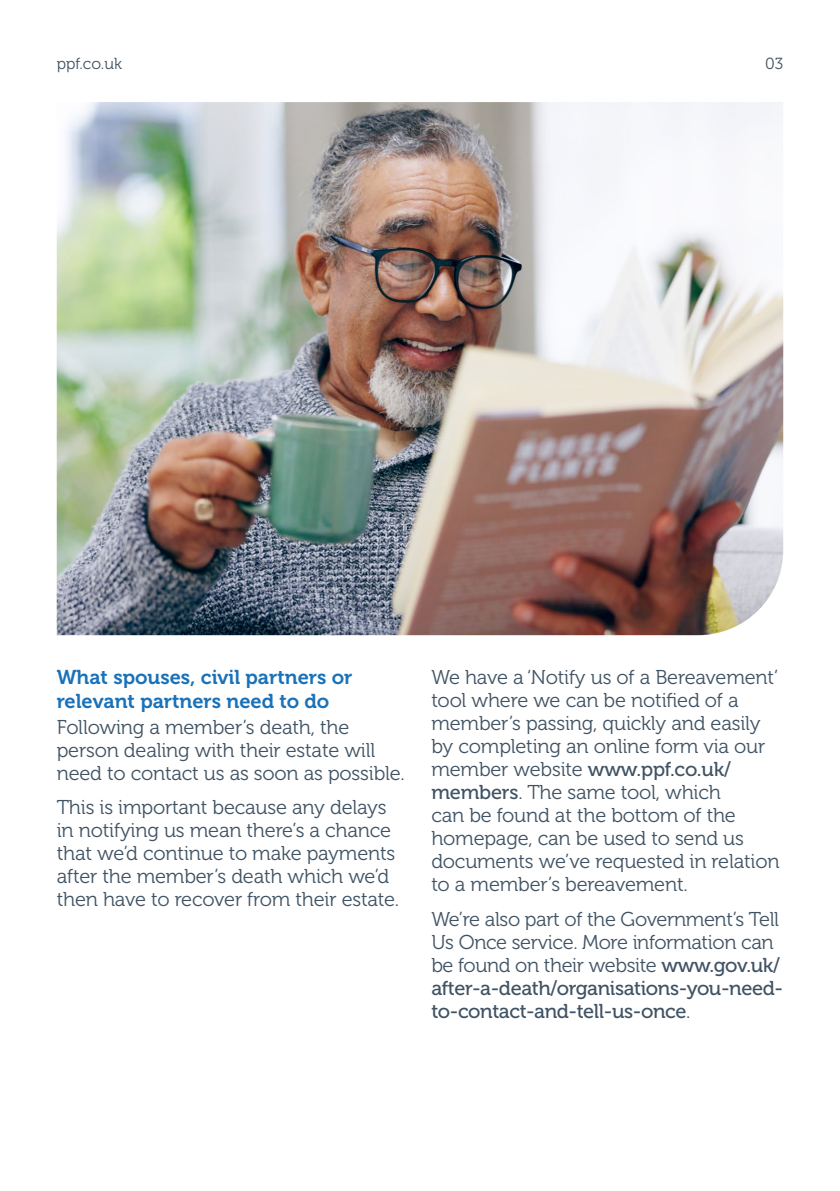
<style>
.page{position:relative;width:840px;height:1191px;background:#fff}
.page>*{position:absolute;margin:0;border:0;box-sizing:border-box;transform-origin:0 0}
.t1{font:20px/23px "Museo 300";letter-spacing:-.01em;color:#405364}
.t2{font:20px/24px "Museo 700";color:#1972b9}
.t3{font:16px "Museo 300";color:#405364}
.s1{font-family:"Museo 500"}
</style>
<div class="page">
<img style="left:57px;top:102px;width:725px;height:533px">
<p class="t3" style="left:57px;top:55px;width:67px">ppf.co.uk</p>
<p class="t3" style="left:764px;top:55px;width:19px">03</p>
<h4 class="t2" style="left:57px;top:665px;width:297px">What spouses, civil partners or relevant partners need to do</h4>
<p class="t1" style="left:57px;top:716px;width:349px">Following a member’s death, the person dealing with their estate will need to contact us as soon as possible.</p>
<p class="t1" style="left:57px;top:796px;width:344px">This is important because any delays in notifying us mean there’s a chance that we’d continue to make payments after the member’s death which we’d then have to recover from their estate.</p>
<p class="t1" style="left:431px;top:666px;width:349px">We have a ‘Notify us of a Bereavement’ tool where we can be notified of a member’s passing, quickly and easily by completing an online form via our member website <span class="s1">www.ppf.co.uk/ members</span>. The same tool, which<br>can be found at the bottom of the homepage, can be used to send us documents we’ve requested in relation to a member’s bereavement.</p>
<p class="t1" style="left:431px;top:907px;width:353px">We’re also part of the Government’s Tell Us Once service. More information can be found on their website <span class="s1">www.gov.uk/ after-a-death/organisations-you-need&shy;to-contact-and-tell-us-once</span>.</p>
</div>
